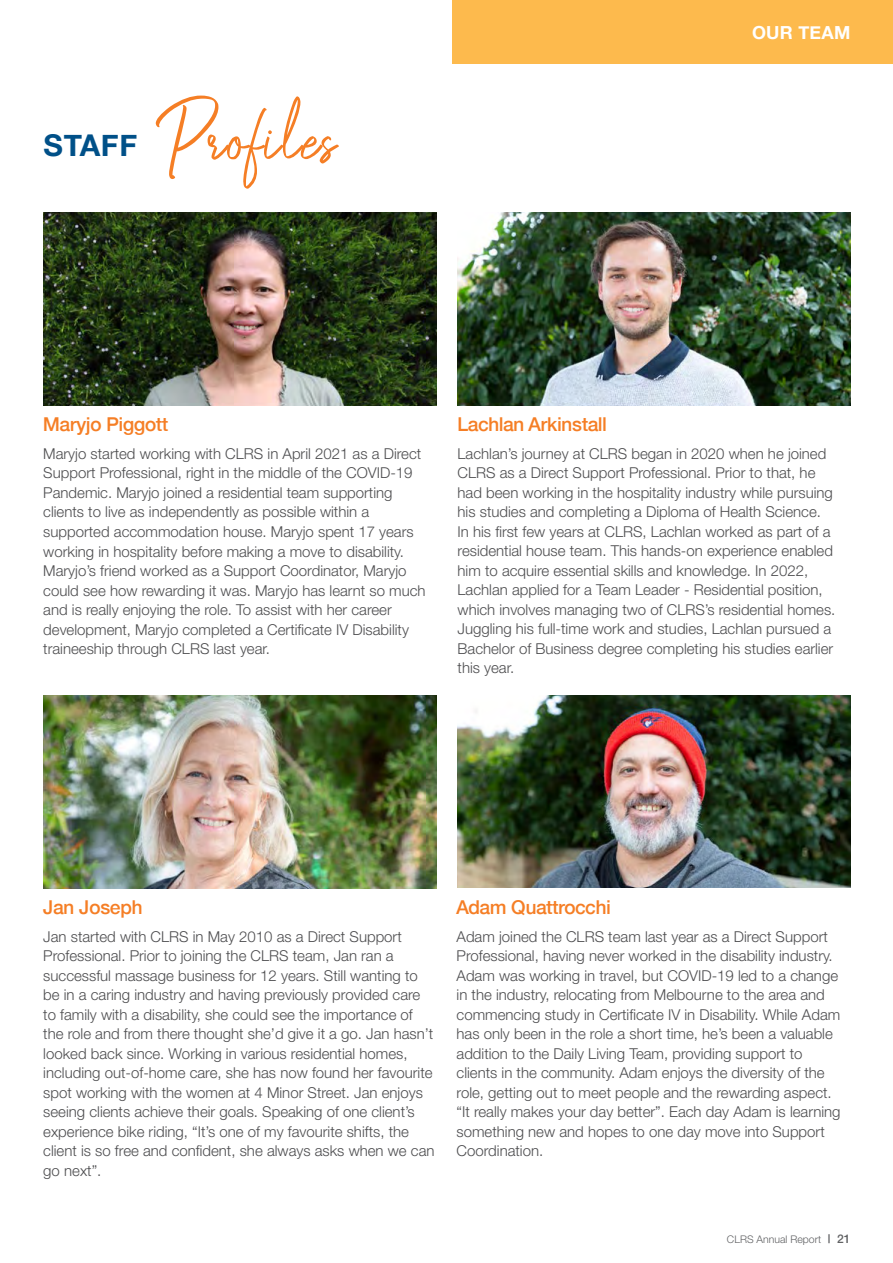
<style>
.page{position:relative;width:893px;height:1263px;background:#fff}
.page>*{position:absolute;margin:0;border:0;box-sizing:border-box;transform-origin:0 0}
.t1{font:82.5px "Blackpool Blackpool";letter-spacing:.02em;color:#f57e25}
.t2{font:700 30px "Helvetica Neue";letter-spacing:.02em;color:#005088}
.t3{font:500 19.5px "Helvetica";color:#f57e25}
.t4{font:700 18px "Helvetica Neue";letter-spacing:.015em;color:#fff}
.t5{font:300 15px/19.5px "Helvetica Neue";color:#4d4d4f}
.t6{font:300 10.5px "Helvetica Neue";color:#616264}
.s1{font-weight:500;font-size:12px}
</style>
<div class="page">
<img style="left:43px;top:695px;width:393px;height:194px">
<img style="left:43px;top:212px;width:393px;height:194px">
<img style="left:458px;top:212px;width:392px;height:194px">
<img style="left:458px;top:695px;width:392px;height:193px">
<div style="left:453px;top:0;width:440px;height:64px;background:#fdba4d"></div>
<h2 class="t2" style="left:44px;top:127px;width:95px">STAFF</h2>
<h1 class="t1" style="left:156px;top:82px;width:182px">Profiles</h1>
<p class="t4" style="left:752px;top:22px;width:100px">OUR TEAM</p>
<h3 class="t3" style="left:43px;top:413px;width:126px">Maryjo Piggott</h3>
<p class="t5" style="left:43px;top:443px;width:384px">Maryjo started working with CLRS in April 2021 as a Direct Support Professional, right in the middle of the COVID-19<br>Pandemic. Maryjo joined a residential team supporting clients to live as independently as possible within a supported accommodation house. Maryjo spent 17 years working in hospitality before making a move to disability.<br>Maryjo’s friend worked as a Support Coordinator, Maryjo could see how rewarding it was. Maryjo has learnt so much and is really enjoying the role. To assist with her career development, Maryjo completed a Certificate IV Disability traineeship through CLRS last year.</p>
<h3 class="t3" style="left:458px;top:413px;width:151px">Lachlan Arkinstall</h3>
<p class="t5" style="left:458px;top:443px;width:379px">Lachlan’s journey at CLRS began in 2020 when he joined CLRS as a Direct Support Professional. Prior to that, he had been working in the hospitality industry while pursuing his studies and completing a Diploma of Health Science.<br>In his first few years at CLRS, Lachlan worked as part of a residential house team. This hands-on experience enabled him to acquire essential skills and knowledge. In 2022, Lachlan applied for a Team Leader - Residential position, which involves managing two of CLRS’s residential homes.<br>Juggling his full-time work and studies, Lachlan pursued a Bachelor of Business degree completing his studies earlier this year.</p>
<h3 class="t3" style="left:43px;top:895px;width:101px">Jan Joseph</h3>
<p class="t5" style="left:43px;top:926px;width:393px">Jan started with CLRS in May 2010 as a Direct Support Professional. Prior to joining the CLRS team, Jan ran a successful massage business for 12 years. Still wanting to be in a caring industry and having previously provided care to family with a disability, she could see the importance of the role and from there thought she’d give it a go. Jan hasn’t looked back since. Working in various residential homes, including out-of-home care, she has now found her favourite spot working with the women at 4 Minor Street. Jan enjoys seeing clients achieve their goals. Speaking of one client’s experience bike riding, “It’s one of my favourite shifts, the client is so free and confident, she always asks when we can go next”.</p>
<h3 class="t3" style="left:457px;top:895px;width:155px">Adam Quattrocchi</h3>
<p class="t5" style="left:457px;top:926px;width:385px">Adam joined the CLRS team last year as a Direct Support Professional, having never worked in the disability industry.<br>Adam was working in travel, but COVID-19 led to a change in the industry, relocating from Melbourne to the area and commencing study in Certificate IV in Disability. While Adam has only been in the role a short time, he’s been a valuable addition to the Daily Living Team, providing support to clients in the community. Adam enjoys the diversity of the role, getting out to meet people and the rewarding aspect. “It really makes your day better”. Each day Adam is learning something new and hopes to one day move into Support Coordination.</p>
<p class="t6" style="left:727px;top:1231px;width:125px">CLRS Annual Report <span class="s1">| 21</span></p>
</div>
